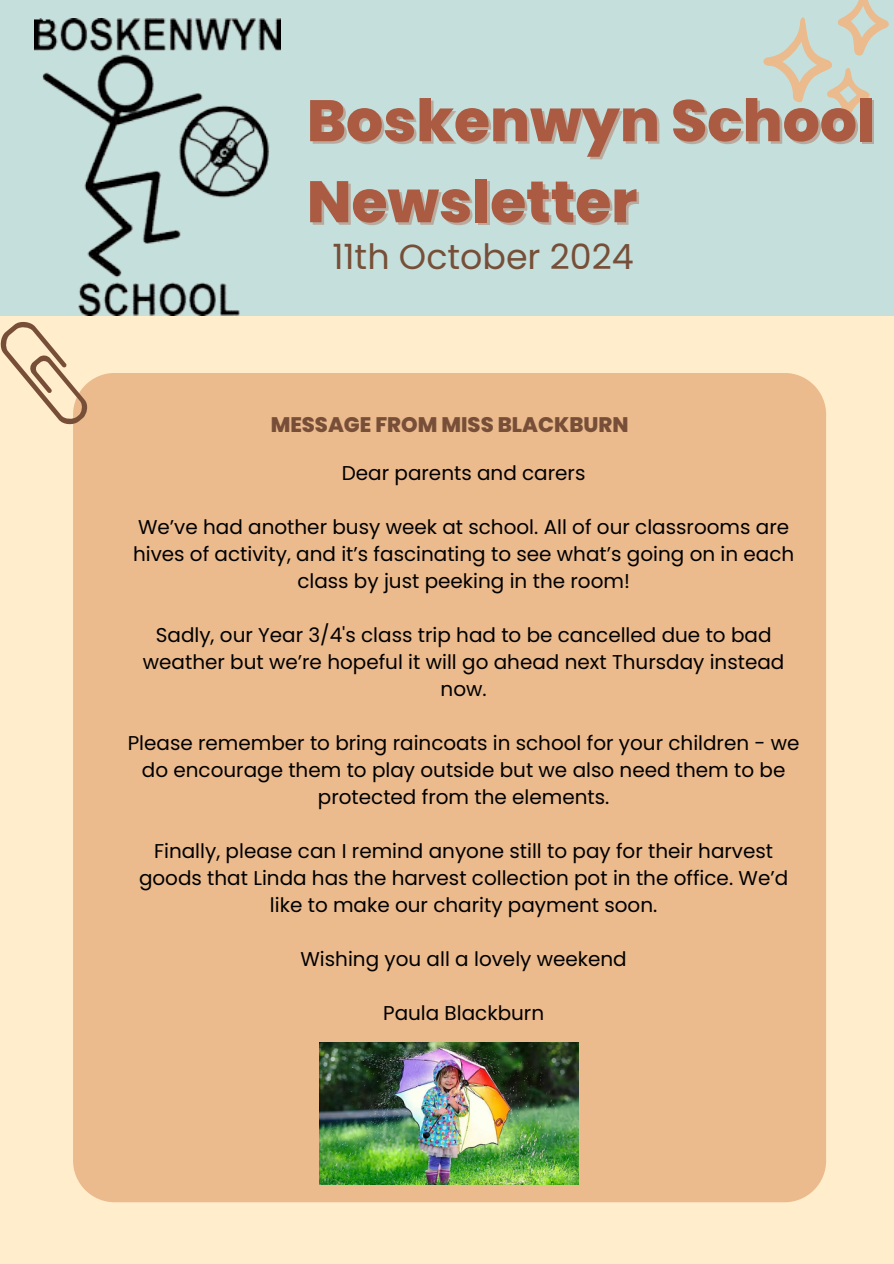
<style>
.page{position:relative;width:894px;height:1264px;background:#fff}
.page>*{position:absolute;margin:0;border:0;box-sizing:border-box;transform-origin:0 0}
.t1{font:800 58.35px "Poppins";color:#aa5b42}
.t2{font:34.8px "Poppins";color:#774f38}
.t3{font:800 21px "Poppins";color:#774f38}
.t4{font:19.95px/27px "Poppins";color:#000;text-align:center}
</style>
<div class="page">
<div style="left:0;top:0;width:893px;height:1263px;background:#ffedcb"></div>
<div style="left:0;top:0;width:893px;height:315px;background:#c5e0dc"></div>
<svg style="left:763px;top:0;width:125px;height:118px"></svg>
<div style="left:73px;top:373px;width:752px;height:829px;background:#ebba8d"></div>
<svg style="left:0;top:321px;width:89px;height:104px"></svg>
<img style="left:35px;top:19px;width:245px;height:297px">
<img style="left:320px;top:1042px;width:258px;height:142px">
<p class="t1" style="left:307px;top:80px;width:569px">Boskenwyn School</p>
<p class="t1" style="left:307px;top:161px;width:332px">Newsletter</p>
<p class="t2" style="left:332px;top:232px;width:303px">11th October 2024</p>
<p class="t3" style="left:270px;top:410px;width:359px">MESSAGE FROM MISS BLACKBURN</p>
<p class="t4" style="left:342px;top:459px;width:245px">Dear parents and carers</p>
<h1 class="t4" style="left:133px;top:513px;width:662px">We’ve had another busy week at school. All of our classrooms are hives of activity, and it’s fascinating to see what’s going on in each class by just peeking in the room!</h1>
<h2 class="t4" style="left:143px;top:621px;width:642px">Sadly, our Year 3/4's class trip had to be cancelled due to bad weather but we’re hopeful it will go ahead next Thursday instead now.</h2>
<p class="t4" style="left:128px;top:729px;width:673px">Please remember to bring raincoats in school for your children - we do encourage them to play outside but we also need them to be protected from the elements.</p>
<h3 class="t4" style="left:139px;top:837px;width:650px">Finally, please can I remind anyone still to pay for their harvest goods that Linda has the harvest collection pot in the office. We’d like to make our charity payment soon.</h3>
<p class="t4" style="left:300px;top:945px;width:328px">Wishing you all a lovely weekend</p>
<p class="t4" style="left:383px;top:999px;width:162px">Paula Blackburn</p>
</div>
